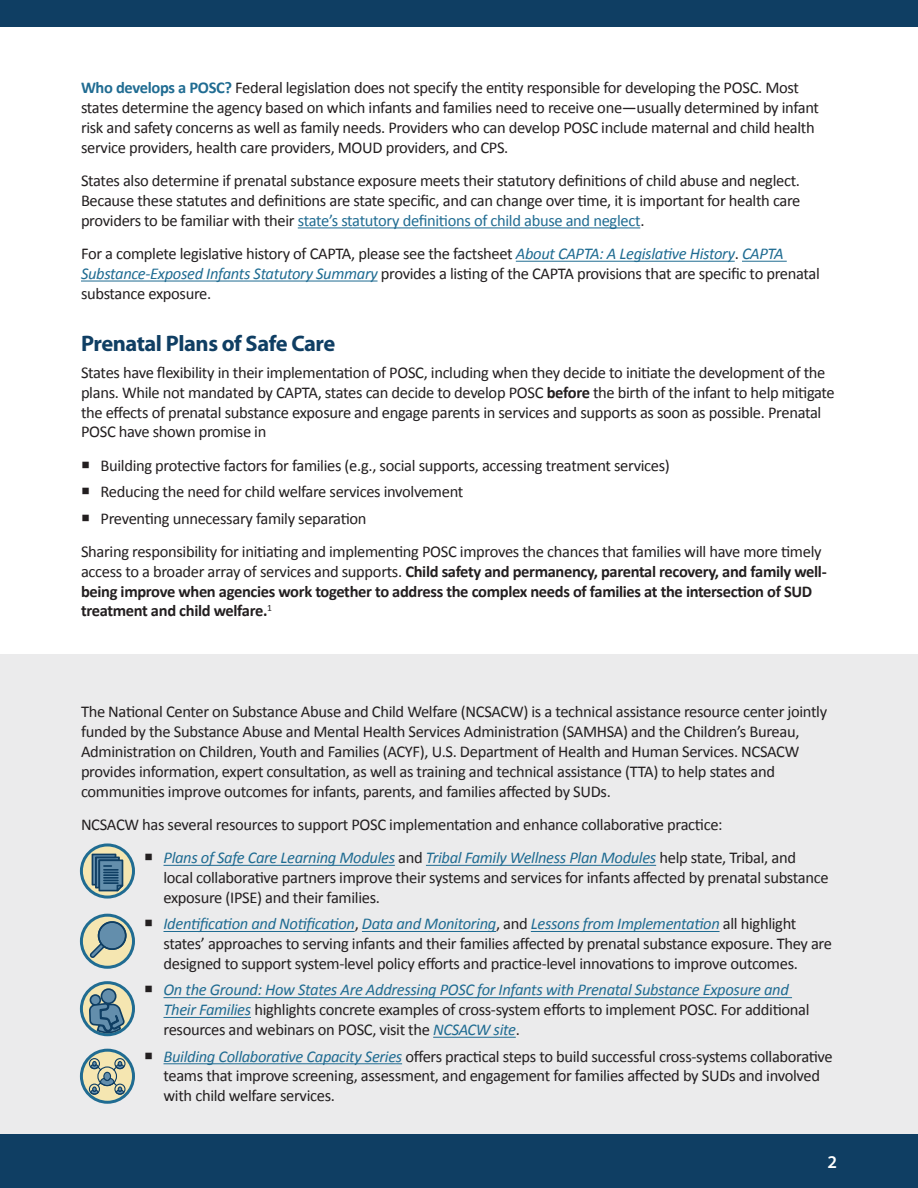
<style>
.page{position:relative;width:918px;height:1188px;background:#fff}
.page>*{position:absolute;margin:0;border:0;box-sizing:border-box;transform-origin:0 0}
.t1{font:700 22.5px "Myriad Pro";letter-spacing:-.02em;color:#0f3e63}
.t2{font:600 18px "Myriad Pro";color:#fff}
.t3{font:16.5px/19.8px "Calibri";letter-spacing:-.02em;color:#231f20}
.t4{font:700 16.5px/19.8px "Calibri";letter-spacing:-.02em;color:#231f20}
.s1{font-weight:700;color:#206c92}
.s2{color:#206c92}
.s3{font-style:italic;color:#206c92}
.s4{font-weight:700}
.s5{font-weight:400}
</style>
<div class="page">
<div style="left:0;top:654px;width:918px;height:512px;background:#ebebec"></div>
<div style="left:0;top:1134px;width:918px;height:54px;background:#0f3e63"></div>
<div style="left:0;top:0;width:918px;height:27px;background:#0f3e63"></div>
<hr style="left:298px;top:228px;width:342px;height:1px;background:#206c92">
<hr style="left:516px;top:261px;width:219px;height:1px;background:#206c92">
<hr style="left:742px;top:261px;width:45px;height:1px;background:#206c92">
<hr style="left:81px;top:281px;width:297px;height:1px;background:#206c92">
<hr style="left:164px;top:865px;width:231px;height:1px;background:#206c92">
<hr style="left:426px;top:865px;width:230px;height:1px;background:#206c92">
<hr style="left:164px;top:931px;width:191px;height:1px;background:#206c92">
<hr style="left:362px;top:931px;width:134px;height:1px;background:#206c92">
<hr style="left:531px;top:931px;width:189px;height:1px;background:#206c92">
<hr style="left:164px;top:997px;width:628px;height:1px;background:#206c92">
<hr style="left:164px;top:1017px;width:87px;height:1px;background:#206c92">
<hr style="left:433px;top:1037px;width:83px;height:1px;background:#206c92">
<hr style="left:164px;top:1063px;width:238px;height:1px;background:#206c92">
<svg style="left:81px;top:845px;width:53px;height:52px"></svg>
<div style="left:80px;top:843px;width:55px;height:56px;border:3px solid #206c92;border-radius:50%"></div>
<svg style="left:91px;top:853px;width:35px;height:42px"></svg>
<svg style="left:81px;top:915px;width:53px;height:52px"></svg>
<div style="left:80px;top:914px;width:55px;height:55px;border:3px solid #206c92;border-radius:50%"></div>
<svg style="left:90px;top:921px;width:37px;height:37px"></svg>
<svg style="left:81px;top:1050px;width:53px;height:52px"></svg>
<div style="left:80px;top:1049px;width:55px;height:55px;border:3px solid #206c92;border-radius:50%"></div>
<svg style="left:81px;top:983px;width:53px;height:52px"></svg>
<div style="left:80px;top:981px;width:55px;height:55px;border:3px solid #206c92;border-radius:50%"></div>
<div style="left:89px;top:1084px;width:11px;height:11px;border:1px solid #0f3e63;border-radius:50%"></div>
<div style="left:89px;top:1058px;width:11px;height:11px;border:1px solid #0f3e63;border-radius:50%"></div>
<div style="left:114px;top:1084px;width:12px;height:11px;border:1px solid #0f3e63;border-radius:50%"></div>
<div style="left:114px;top:1058px;width:12px;height:11px;border:1px solid #0f3e63;border-radius:50%"></div>
<svg style="left:90px;top:1060px;width:35px;height:35px"></svg>
<div style="left:101px;top:989px;width:15px;height:14px;background:#638eac;border-radius:50%"></div>
<div style="left:101px;top:988px;width:16px;height:16px;border:2px solid #0f3e63;border-radius:50%"></div>
<div style="left:90px;top:995px;width:10px;height:10px;background:#638eac;border-radius:50%"></div>
<div style="left:89px;top:994px;width:12px;height:12px;border:2px solid #0f3e63;border-radius:50%"></div>
<svg style="left:90px;top:1003px;width:36px;height:31px"></svg>
<p class="t3" style="left:81px;top:78px;width:740px"><span class="s1">Who develops a POSC?</span> Federal legislation does not specify the entity responsible for developing the POSC. Most states determine the agency based on which infants and families need to receive one—usually determined by infant risk and safety concerns as well as family needs. Providers who can develop POSC include maternal and child health service providers, health care providers, MOUD providers, and CPS.</p>
<p class="t3" style="left:81px;top:170px;width:721px;text-align:justify">States also determine if prenatal substance exposure meets their statutory definitions of child abuse and neglect.<br>Because these statutes and definitions are state specific, and can change over time, it is important for health care providers to be familiar with their <span class="s2">state’s statutory definitions of child abuse and neglect</span>.</p>
<p class="t3" style="left:81px;top:243px;width:740px">For a complete legislative history of CAPTA, please see the factsheet <span class="s3">About CAPTA: A Legislative History</span>. <span class="s3">CAPTA<br>Substance-Exposed Infants Statutory Summary</span> provides a listing of the CAPTA provisions that are specific to prenatal substance exposure.</p>
<h2 class="t1" style="left:81px;top:329px;width:256px">Prenatal Plans of Safe Care</h2>
<p class="t3" style="left:81px;top:362px;width:755px">States have flexibility in their implementation of POSC, including when they decide to initiate the development of the plans. While not mandated by CAPTA, states can decide to develop POSC <span class="s4">before</span> the birth of the infant to help mitigate the effects of prenatal substance exposure and engage parents in services and supports as soon as possible. Prenatal POSC have shown promise in</p>
<p class="t3" style="left:101px;top:455px;width:571px">Building protective factors for families (e.g., social supports, accessing treatment services)</p>
<p class="t3" style="left:101px;top:481px;width:364px">Reducing the need for child welfare services involvement</p>
<p class="t3" style="left:101px;top:508px;width:268px">Preventing unnecessary family separation</p>
<p class="t4" style="left:81px;top:541px;width:747px"><span class="s5">Sharing responsibility for initiating and implementing POSC improves the chances that families will have more timely access to a broader array of services and supports.</span> Child safety and permanency, parental recovery, and family well&shy;being improve when agencies work together to address the complex needs of families at the intersection of SUD treatment and child welfare.<sup>1</sup></p>
<p class="t3" style="left:81px;top:701px;width:748px">The National Center on Substance Abuse and Child Welfare (NCSACW) is a technical assistance resource center jointly funded by the Substance Abuse and Mental Health Services Administration (SAMHSA) and the Children’s Bureau, Administration on Children, Youth and Families (ACYF), U.S. Department of Health and Human Services. NCSACW provides information, expert consultation, as well as training and technical assistance (TTA) to help states and communities improve outcomes for infants, parents, and families affected by SUDs.</p>
<p class="t3" style="left:81px;top:814px;width:643px">NCSACW has several resources to support POSC implementation and enhance collaborative practice:</p>
<p class="t3" style="left:164px;top:847px;width:667px"><span class="s3">Plans of Safe Care Learning Modules</span> and <span class="s3">Tribal Family Wellness Plan Modules</span> help state, Tribal, and local collaborative partners improve their systems and services for infants affected by prenatal substance exposure (IPSE) and their families.</p>
<p class="t3" style="left:164px;top:913px;width:670px"><span class="s3">Identification and Notification</span>, <span class="s3">Data and Monitoring</span>, and <span class="s3">Lessons from Implementation</span> all highlight states’ approaches to serving infants and their families affected by prenatal substance exposure. They are designed to support system-level policy efforts and practice-level innovations to improve outcomes.</p>
<p class="t3" style="left:164px;top:980px;width:648px"><span class="s3">On the Ground: How States Are Addressing POSC for Infants with Prenatal Substance Exposure and<br>Their Families</span> highlights concrete examples of cross-system efforts to implement POSC. For additional resources and webinars on POSC, visit the <span class="s3">NCSACW site</span>.</p>
<p class="t3" style="left:164px;top:1046px;width:671px"><span class="s3">Building Collaborative Capacity Series</span> offers practical steps to build successful cross-systems collaborative teams that improve screening, assessment, and engagement for families affected by SUDs and involved with child welfare services.</p>
<p class="t2" style="left:827px;top:1150px;width:11px">2</p>
</div>
